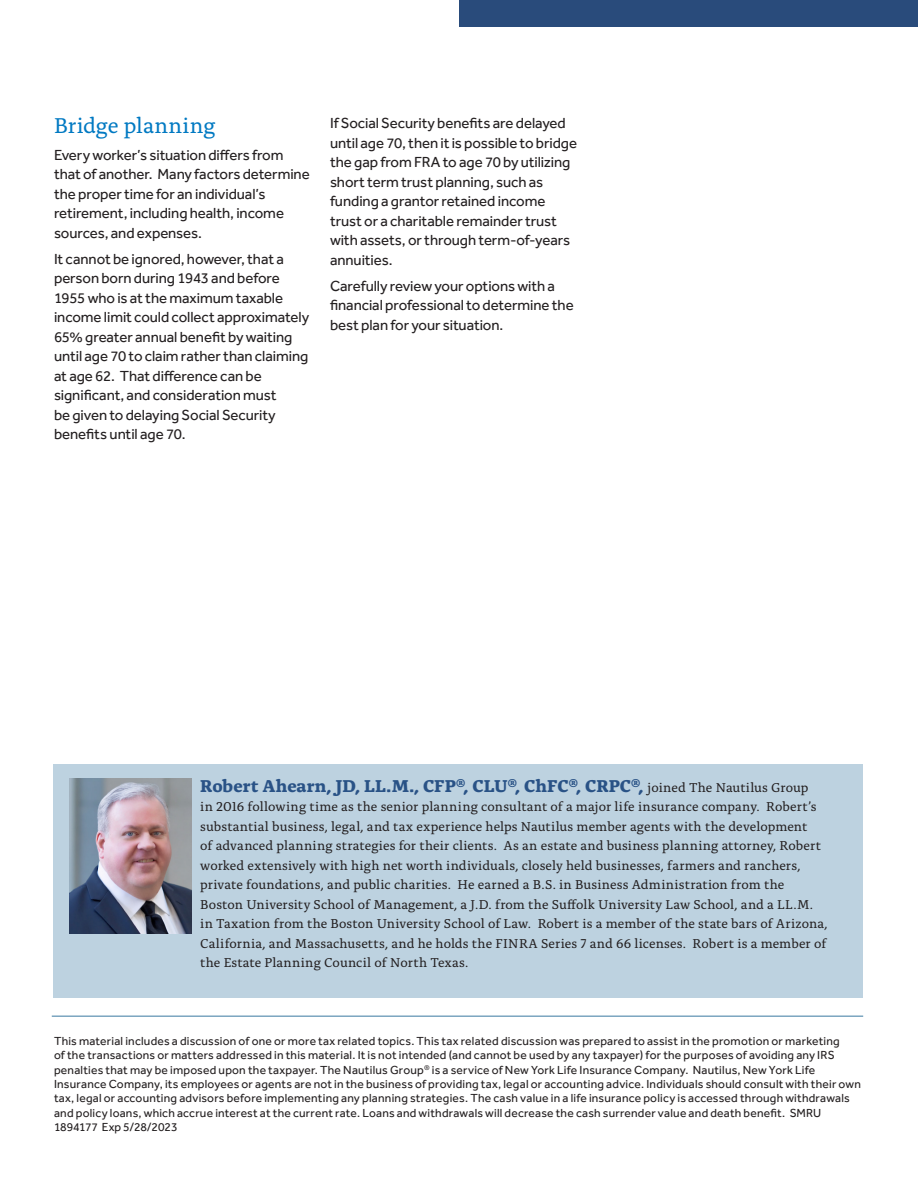
<style>
.page{position:relative;width:918px;height:1188px;background:#fff}
.page>*{position:absolute;margin:0;border:0;box-sizing:border-box;transform-origin:0 0}
.Body_New{font:22.5px "Alda Pro";letter-spacing:-.005em;color:#0079c2}
.body_effra_10_12{font:700 18px "Alda Pro";color:#295286}
.body_effra_10_12-2{font:15px/19.5px "Effra Pro";letter-spacing:-.005em;color:#231f20}
.body_effra_10_12-3{font:13.5px/19.5px "Alda Pro";letter-spacing:.005em;color:#231f20}
.Fine_Print{font:12px/14.4px "Effra Pro";letter-spacing:.02em;color:#231f20}
.s1{font-weight:400;font-size:13.5px;color:#231f20}
</style>
<div class="page">
<div style="left:53px;top:764px;width:810px;height:233px;background:#bdd2e0"></div>
<img style="left:70px;top:778px;width:121px;height:156px">
<hr style="left:52px;top:1015px;width:811px;height:2px;background:#7ba5c0">
<div style="left:459px;top:0;width:459px;height:27px;background:#294b7b"></div>
<p class="Body_New" style="left:54px;top:109px;width:163px">Bridge planning</p>
<p class="body_effra_10_12-2" style="left:54px;top:145px;width:257px">Every worker’s situation differs from that of another. Many factors determine the proper time for an individual’s retirement, including health, income sources, and expenses.</p>
<p class="body_effra_10_12-2" style="left:54px;top:249px;width:257px">It cannot be ignored, however, that a person born during 1943 and before 1955 who is at the maximum taxable income limit could collect approximately 65% greater annual benefit by waiting until age 70 to claim rather than claiming at age 62. That difference can be significant, and consideration must<br>be given to delaying Social Security benefits until age 70.</p>
<p class="body_effra_10_12-2" style="left:330px;top:113px;width:249px">If Social Security benefits are delayed until age 70, then it is possible to bridge the gap from FRA to age 70 by utilizing short term trust planning, such as funding a grantor retained income trust or a charitable remainder trust with assets, or through term-of-years annuities.</p>
<p class="body_effra_10_12-2" style="left:330px;top:276px;width:245px">Carefully review your options with a financial professional to determine the best plan for your situation.</p>
<p class="body_effra_10_12" style="left:200px;top:771px;width:610px">Robert Ahearn, JD, LL.M., CFP®, CLU®, ChFC®, CRPC®, <span class="s1">joined The Nautilus Group</span></p>
<p class="body_effra_10_12-3" style="left:200px;top:796px;width:629px">in 2016 following time as the senior planning consultant of a major life insurance company. Robert’s substantial business, legal, and tax experience helps Nautilus member agents with the development<br>of advanced planning strategies for their clients. As an estate and business planning attorney, Robert worked extensively with high net worth individuals, closely held businesses, farmers and ranchers, private foundations, and public charities. He earned a B.S. in Business Administration from the Boston University School of Management, a J.D. from the Suffolk University Law School, and a LL.M. in Taxation from the Boston University School of Law. Robert is a member of the state bars of Arizona, California, and Massachusetts, and he holds the FINRA Series 7 and 66 licenses. Robert is a member of the Estate Planning Council of North Texas.</p>
<p class="Fine_Print" style="left:54px;top:1033px;width:808px">This material includes a discussion of one or more tax related topics. This tax related discussion was prepared to assist in the promotion or marketing<br>of the transactions or matters addressed in this material. It is not intended (and cannot be used by any taxpayer) for the purposes of avoiding any IRS penalties that may be imposed upon the taxpayer. The Nautilus Group<sup>®</sup> is a service of New York Life Insurance Company. Nautilus, New York Life Insurance Company, its employees or agents are not in the business of providing tax, legal or accounting advice. Individuals should consult with their own tax, legal or accounting advisors before implementing any planning strategies. The cash value in a life insurance policy is accessed through withdrawals and policy loans, which accrue interest at the current rate. Loans and withdrawals will decrease the cash surrender value and death benefit. SMRU 1894177 Exp 5/28/2023</p>
</div>
